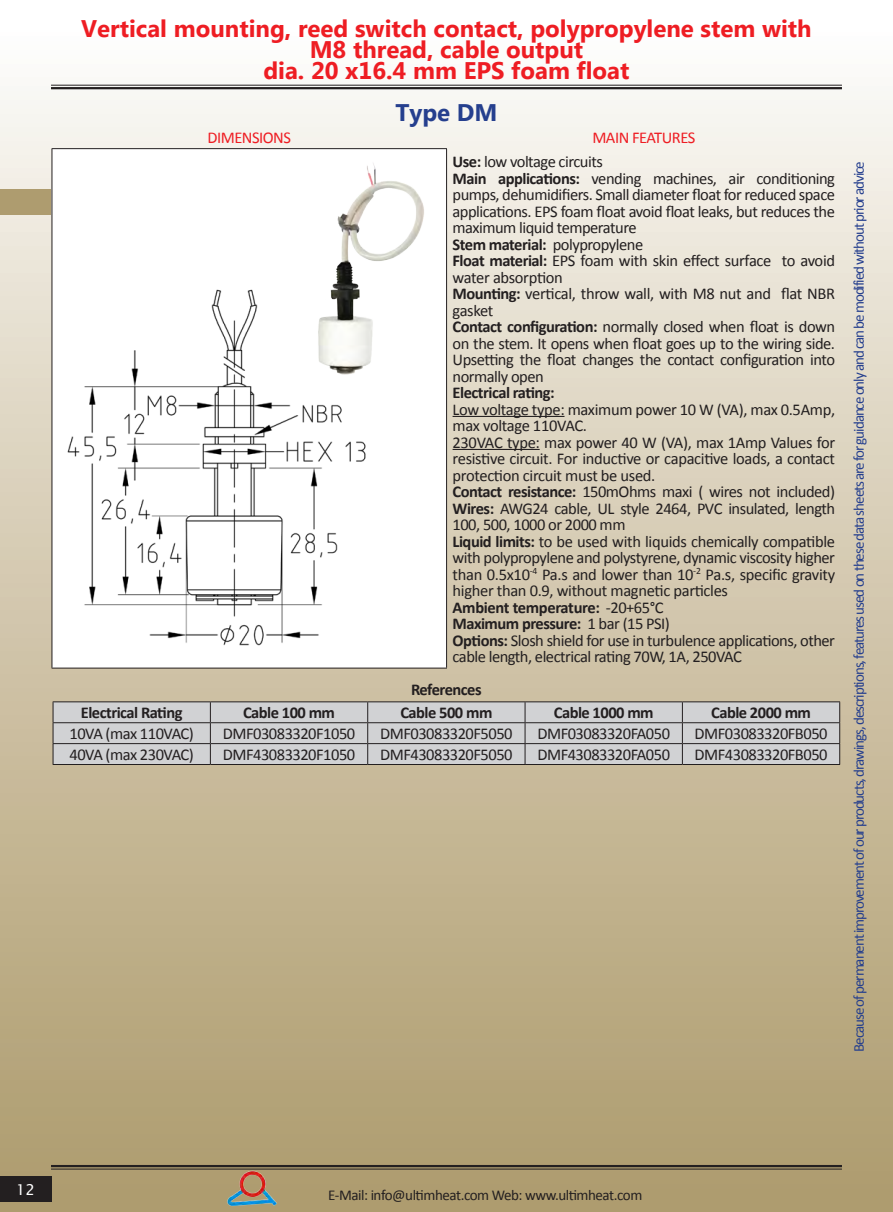
<style>
.page{position:relative;width:893px;height:1212px;background:#fff}
.page>*{position:absolute;margin:0;border:0;box-sizing:border-box;transform-origin:0 0}
.t1{font:700 24px/21px "Microsoft New Tai Lue";color:#ee1d23;text-align:center}
.t2{font:700 24px "Microsoft New Tai Lue";color:#253f8e}
.t3{font:16.5px/16.5px "Calibri";letter-spacing:-.03em;color:#231f20}
.t4{font:700 16.5px "Calibri";letter-spacing:-.03em;color:#231f20}
.t5{font:16.5px "Calibri";letter-spacing:-.03em;color:#ee1d23}
.t6{font:15px "Calibri";letter-spacing:-.07em;color:#253f8e}
.t7{font:15px "Calibri";letter-spacing:-.03em;color:#231f20}
.t8{font:15px "Lucida Sans Unicode";color:#fff}
.s1{color:#ee1d23}
.s2{font-weight:700}
</style>
<div class="page">
<div style="left:0;top:0;width:893px;height:1212px;background:linear-gradient(to bottom,#fdfcfa,#ab9767)"></div>
<hr style="left:51px;top:85px;width:791px;height:1px;background:#231f20">
<hr style="left:51px;top:87px;width:791px;height:2px;background:#231f20">
<div style="left:0;top:1176px;width:51px;height:26px;background:#231f20"></div>
<hr style="left:51px;top:1165px;width:791px;height:2px;background:#231f20">
<hr style="left:51px;top:1169px;width:791px;height:1px;background:#231f20">
<div style="left:0;top:189px;width:51px;height:26px;background:#ae9c6f"></div>
<img style="left:223px;top:1158px;width:61px;height:54px">
<div style="left:52px;top:149px;width:395px;height:519px;background:#fff"></div>
<hr style="left:52px;top:148px;width:395px;height:1px;background:#231f20">
<hr style="left:52px;top:149px;width:1px;height:519px;background:#231f20">
<hr style="left:446px;top:149px;width:1px;height:519px;background:#231f20">
<hr style="left:52px;top:668px;width:395px;height:1px;background:#231f20">
<hr style="left:453px;top:416px;width:111px;height:1px;background:#231f20">
<hr style="left:453px;top:449px;width:87px;height:1px;background:#231f20">
<div style="left:54px;top:702px;width:785px;height:62px;background:#d1d2d4"></div>
<hr style="left:53px;top:701px;width:157px;height:1px;background:#231f20">
<hr style="left:210px;top:701px;width:158px;height:1px;background:#231f20">
<hr style="left:368px;top:701px;width:157px;height:1px;background:#231f20">
<hr style="left:525px;top:701px;width:157px;height:1px;background:#231f20">
<hr style="left:682px;top:701px;width:158px;height:1px;background:#231f20">
<hr style="left:53px;top:722px;width:157px;height:1px;background:#231f20">
<hr style="left:210px;top:722px;width:158px;height:1px;background:#231f20">
<hr style="left:368px;top:722px;width:157px;height:1px;background:#231f20">
<hr style="left:525px;top:722px;width:157px;height:1px;background:#231f20">
<hr style="left:682px;top:722px;width:158px;height:1px;background:#231f20">
<hr style="left:53px;top:743px;width:157px;height:1px;background:#231f20">
<svg style="left:53px;top:702px;width:1px;height:62px"></svg>
<hr style="left:210px;top:743px;width:158px;height:1px;background:#231f20">
<svg style="left:210px;top:702px;width:1px;height:62px"></svg>
<hr style="left:368px;top:743px;width:157px;height:1px;background:#231f20">
<svg style="left:367px;top:702px;width:1px;height:62px"></svg>
<hr style="left:525px;top:743px;width:157px;height:1px;background:#231f20">
<svg style="left:525px;top:702px;width:1px;height:62px"></svg>
<hr style="left:682px;top:743px;width:158px;height:1px;background:#231f20">
<svg style="left:682px;top:702px;width:1px;height:62px"></svg>
<svg style="left:839px;top:702px;width:1px;height:62px"></svg>
<hr style="left:53px;top:764px;width:157px;height:1px;background:#231f20">
<hr style="left:210px;top:764px;width:158px;height:1px;background:#231f20">
<hr style="left:368px;top:764px;width:157px;height:1px;background:#231f20">
<hr style="left:525px;top:764px;width:157px;height:1px;background:#231f20">
<hr style="left:682px;top:764px;width:158px;height:1px;background:#231f20">
<img style="left:67px;top:289px;width:299px;height:357px">
<img style="left:300px;top:163px;width:124px;height:217px">
<h1 class="t1" style="left:81px;top:20px;width:732px">Vertical mounting, reed switch contact, polypropylene stem with<br>M8 thread, cable output<br>dia. 20 x16.4 mm EPS foam float</h1>
<h1 class="t2" style="left:395px;top:99px;width:104px">Type DM</h1>
<p class="t5" style="left:207px;top:127px;width:85px">DIMENSIONS</p>
<p class="t3" style="left:453px;top:125px;width:244px;line-height:24.3px;text-indent:140px"><span class="s1">MAIN FEATURES<br></span><span class="s2">Use:</span> low voltage circuits</p>
<p class="t3" style="left:453px;top:170px;width:384px"><span class="s2">Main applications:</span> vending machines, air conditioning pumps, dehumidifiers. Small diameter float for reduced space applications. EPS foam float avoid float leaks, but reduces the maximum liquid temperature<br><span class="s2">Stem material:</span> polypropylene<br><span class="s2">Float material:</span> EPS foam with skin effect surface to avoid water absorption<br><span class="s2">Mounting:</span> vertical, throw wall, with M8 nut and flat NBR gasket<br><span class="s2">Contact configuration:</span> normally closed when float is down on the stem. It opens when float goes up to the wiring side.<br>Upsetting the float changes the contact configuration into normally open</p>
<p class="t4" style="left:453px;top:382px;width:104px">Electrical rating:</p>
<p class="t3" style="left:453px;top:401px;width:384px">Low voltage type: maximum power 10 W (VA), max 0.5Amp, max voltage 110VAC.<br>230VAC type: max power 40 W (VA), max 1Amp Values for resistive circuit. For inductive or capacitive loads, a contact protection circuit must be used.<br><span class="s2">Contact resistance:</span> 150mOhms maxi ( wires not included)<br><span class="s2">Wires:</span> AWG24 cable, UL style 2464, PVC insulated, length 100, 500, 1000 or 2000 mm<br><span class="s2">Liquid limits:</span> to be used with liquids chemically compatible with polypropylene and polystyrene, dynamic viscosity higher than 0.5x10<sup>-4</sup> Pa.s and lower than 10<sup>-2</sup> Pa.s, specific gravity higher than 0.9, without magnetic particles<br><span class="s2">Ambient temperature:</span> -20+65°C<br><span class="s2">Maximum pressure:</span> 1 bar (15 PSI)<br><span class="s2">Options:</span> Slosh shield for use in turbulence applications, other cable length, electrical rating 70W, 1A, 250VAC</p>
<p class="t4" style="left:411px;top:679px;width:72px">References</p>
<p class="t4" style="left:81px;top:702px;width:103px">Electrical Rating</p>
<p class="t4" style="left:243px;top:702px;width:94px">Cable 100 mm</p>
<p class="t4" style="left:400px;top:702px;width:94px">Cable 500 mm</p>
<p class="t4" style="left:554px;top:702px;width:101px">Cable 1000 mm</p>
<p class="t4" style="left:711px;top:702px;width:101px">Cable 2000 mm</p>
<p class="t3" style="left:70px;top:726px;width:126px">10VA (max 110VAC)</p>
<p class="t3" style="left:223px;top:726px;width:134px">DMF03083320F1050</p>
<p class="t3" style="left:380px;top:726px;width:134px">DMF03083320F5050</p>
<p class="t3" style="left:537px;top:726px;width:134px">DMF03083320FA050</p>
<p class="t3" style="left:695px;top:726px;width:134px">DMF03083320FB050</p>
<p class="t3" style="left:70px;top:746px;width:126px">40VA (max 230VAC)</p>
<p class="t3" style="left:223px;top:746px;width:134px">DMF43083320F1050</p>
<p class="t3" style="left:380px;top:746px;width:134px">DMF43083320F5050</p>
<p class="t3" style="left:537px;top:746px;width:134px">DMF43083320FA050</p>
<p class="t3" style="left:695px;top:746px;width:134px">DMF43083320FB050</p>
<p class="t6" style="left:849px;top:1052px;width:892px;rotate:-90deg">Because of permanent improvement of our products, drawings, descriptions, features used on these data sheets are for guidance only and can be modified without prior advice</p>
<p class="t8" style="left:16px;top:1178px;width:20px">12</p>
<p class="t7" style="left:328px;top:1185px;width:316px">E-Mail: info@ultimheat.com Web: www.ultimheat.com</p>
</div>
